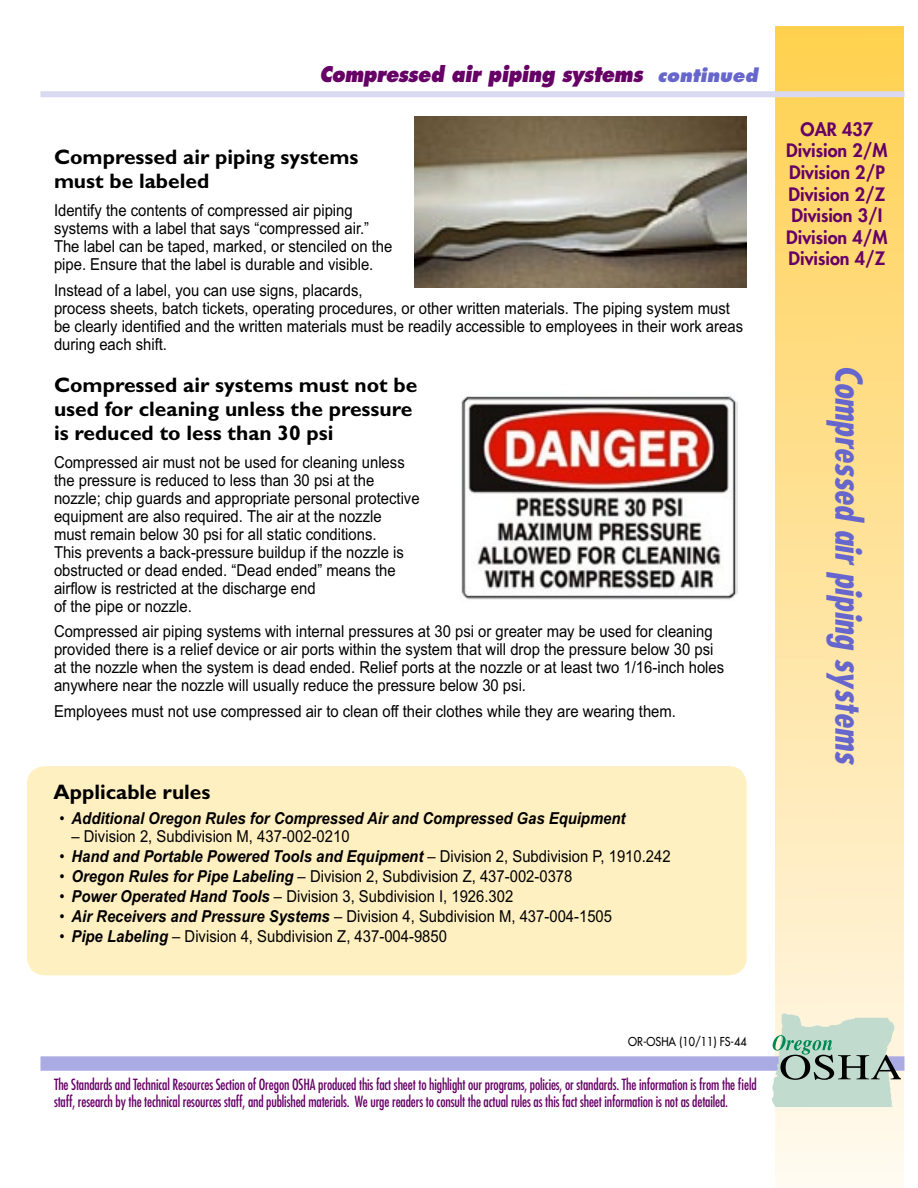
<style>
.page{position:relative;width:918px;height:1188px;background:#fff}
.page>*{position:absolute;margin:0;border:0;box-sizing:border-box;transform-origin:0 0}
.Side_Bar_24{font:italic 700 condensed 36px "Futura";color:#66c}
.Subtitle{font:700 21px/24px "Gill Sans";color:#000}
.t1{font:italic 800 21px "Futura";letter-spacing:-.02em;color:#606;scale:.9 1}
.Rule_numbers{font:800 18px "Futura";color:#606}
.Body_text{font:16.5px/18px "Arial";color:#000;scale:.9 1}
.Hanging_indent{font:16.5px "Arial";color:#000;scale:.9 1}
.Hanging_indent-2{font:italic 700 16.5px "Arial";color:#000;scale:.9 1}
.t2{font:condensed 15px/17.2px "Futura";letter-spacing:-.01em;color:#606;scale:.93 1}
.t3{font:12px "Futura";color:#000;scale:.9 1}
.s1{font-size:18px;color:#66c}
.s2{font-weight:400;font-style:normal}
.s3{font-weight:700;font-style:italic}
</style>
<div class="page">
<div style="left:776px;top:27px;width:128px;height:1161px;background:linear-gradient(to bottom,#ffd052,#fff9f1)"></div>
<div style="left:40px;top:91px;width:864px;height:6px;background:#d9d9f2"></div>
<div style="left:40px;top:1056px;width:864px;height:15px;background:#ababe3;border:2px solid #ababe3"></div>
<svg style="left:771px;top:1014px;width:130px;height:93px;background:#b7ccbf"></svg>
<div style="left:27px;top:766px;width:720px;height:209px;background:#fff0c2;border-radius:18px"></div>
<img style="left:414px;top:117px;width:332px;height:171px">
<img style="left:461px;top:396px;width:277px;height:204px">
<p class="t1" style="left:319px;top:61px;width:488px">Compressed air piping systems <span class="s1">continued</span></p>
<p class="Subtitle" style="left:54px;top:145px;width:306px">Compressed air piping systems must be labeled</p>
<p class="Body_text" style="left:54px;top:201px;width:378px">Identify the contents of compressed air piping systems with a label that says “compressed air.” The label can be taped, marked, or stenciled on the pipe. Ensure that the label is durable and visible.</p>
<p class="Body_text" style="left:54px;top:281px;width:767px">Instead of a label, you can use signs, placards,<br>process sheets, batch tickets, operating procedures, or other written materials. The piping system must be clearly identified and the written materials must be readily accessible to employees in their work areas during each shift.</p>
<p class="Subtitle" style="left:54px;top:373px;width:365px">Compressed air systems must not be used for cleaning unless the pressure is reduced to less than 30 psi</p>
<p class="Body_text" style="left:54px;top:453px;width:408px">Compressed air must not be used for cleaning unless the pressure is reduced to less than 30 psi at the nozzle; chip guards and appropriate personal protective equipment are also required. The air at the nozzle<br>must remain below 30 psi for all static conditions.<br>This prevents a back-pressure buildup if the nozzle is obstructed or dead ended. “Dead ended” means the airflow is restricted at the discharge end<br>of the pipe or nozzle.</p>
<p class="Body_text" style="left:54px;top:622px;width:746px">Compressed air piping systems with internal pressures at 30 psi or greater may be used for cleaning provided there is a relief device or air ports within the system that will drop the pressure below 30 psi at the nozzle when the system is dead ended. Relief ports at the nozzle or at least two 1/16-inch holes anywhere near the nozzle will usually reduce the pressure below 30 psi.</p>
<p class="Body_text" style="left:54px;top:702px;width:693px">Employees must not use compressed air to clean off their clothes while they are wearing them.</p>
<p class="Subtitle" style="left:54px;top:780px;width:158px">Applicable rules</p>
<p class="Hanging_indent-2" style="left:60px;top:808px;width:630px"><span class="s2">•</span> Additional Oregon Rules for Compressed Air and Compressed Gas Equipment</p>
<p class="Hanging_indent" style="left:72px;top:826px;width:311px">– Division 2, Subdivision M, 437-002-0210</p>
<p class="Hanging_indent-2" style="left:60px;top:847px;width:681px"><span class="s2">•</span> Hand and Portable Powered Tools and Equipment <span class="s2">– Division 2, Subdivision P, 1910.242</span></p>
<p class="Hanging_indent" style="left:60px;top:867px;width:571px">• <span class="s3">Oregon Rules for Pipe Labeling</span> – Division 2, Subdivision Z, 437-002-0378</p>
<p class="Hanging_indent" style="left:60px;top:887px;width:506px">• <span class="s3">Power Operated Hand Tools</span> – Division 3, Subdivision I, 1926.302</p>
<p class="Hanging_indent" style="left:60px;top:907px;width:616px">• <span class="s3">Air Receivers and Pressure Systems</span> – Division 4, Subdivision M, 437-004-1505</p>
<p class="Hanging_indent" style="left:60px;top:927px;width:432px">• <span class="s3">Pipe Labeling</span> – Division 4, Subdivision Z, 437-004-9850</p>
<p class="Rule_numbers" style="left:801px;top:117px;width:74px">OAR 437</p>
<p class="Rule_numbers" style="left:786px;top:139px;width:103px">Division 2/M</p>
<p class="Rule_numbers" style="left:789px;top:160px;width:97px">Division 2/P</p>
<p class="Rule_numbers" style="left:789px;top:182px;width:98px">Division 2/Z</p>
<p class="Rule_numbers" style="left:792px;top:204px;width:92px">Division 3/I</p>
<p class="Rule_numbers" style="left:786px;top:225px;width:103px">Division 4/M</p>
<p class="Rule_numbers" style="left:789px;top:247px;width:98px">Division 4/Z</p>
<p class="Side_Bar_24" style="left:872px;top:365px;width:401px;rotate:90deg">Compressed air piping systems</p>
<p class="t3" style="left:628px;top:1034px;width:133px">OR-OSHA (10/11) FS-44</p>
<p class="t2" style="left:54px;top:1076px;width:757px">The Standards and Technical Resources Section of Oregon OSHA produced this fact sheet to highlight our programs, policies, or standards. The information is from the field staff, research by the technical resources staff, and published materials. We urge readers to consult the actual rules as this fact sheet information is not as detailed.</p>
</div>
